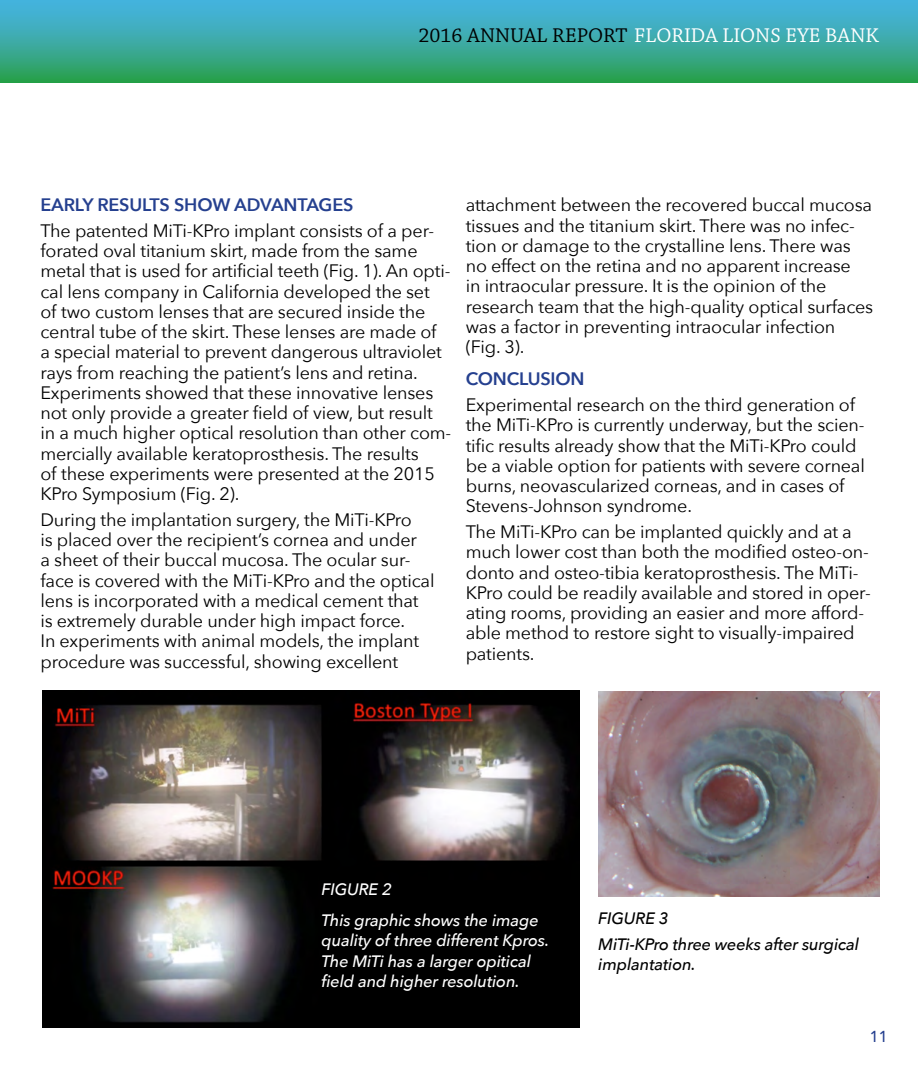
<style>
.page{position:relative;width:918px;height:1080px;background:#fff}
.page>*{position:absolute;margin:0;border:0;box-sizing:border-box;transform-origin:0 0}
.t1{font:21px "Chaparral Pro";color:#fff}
.t2{font:18px/20.2px "Avenir Next";letter-spacing:-.01em;color:#000}
.t3{font:600 18px "Avenir Next";letter-spacing:-.01em;color:#25408f}
.t4{font:italic 500 16.5px/20.2px "Avenir Next";letter-spacing:-.01em;color:#fff}
.t5{font:italic 500 16.5px/25.7px "Avenir Next";letter-spacing:-.01em;color:#000}
.t6{font:500 15.9px "Avenir Next";color:#25408f;scale:.94 1}
.s1{color:#000}
</style>
<div class="page">
<div style="left:0;top:0;width:918px;height:82px;background:linear-gradient(to bottom,#49b4ed,#2da156)"></div>
<img style="left:43px;top:690px;width:536px;height:338px">
<img style="left:598px;top:692px;width:282px;height:204px">
<p class="t1" style="left:418px;top:23px;width:462px"><span class="s1">2016 ANNUAL REPORT</span> FLORIDA LIONS EYE BANK</p>
<p class="t3" style="left:40px;top:190px;width:314px">EARLY RESULTS SHOW ADVANTAGES</p>
<p class="t2" style="left:40px;top:220px;width:412px">The patented MiTi-KPro implant consists of a per&shy;forated oval titanium skirt, made from the same metal that is used for artificial teeth (Fig. 1). An opti&shy;cal lens company in California developed the set<br>of two custom lenses that are secured inside the central tube of the skirt. These lenses are made of<br>a special material to prevent dangerous ultraviolet rays from reaching the patient’s lens and retina.<br>Experiments showed that these innovative lenses not only provide a greater field of view, but result in a much higher optical resolution than other com&shy;mercially available keratoprosthesis. The results<br>of these experiments were presented at the 2015<br>KPro Symposium (Fig. 2).</p>
<p class="t2" style="left:40px;top:509px;width:396px">During the implantation surgery, the MiTi-KPro<br>is placed over the recipient’s cornea and under<br>a sheet of their buccal mucosa. The ocular sur&shy;face is covered with the MiTi-KPro and the optical lens is incorporated with a medical cement that is extremely durable under high impact force.<br>In experiments with animal models, the implant procedure was successful, showing excellent</p>
<p class="t2" style="left:466px;top:194px;width:409px">attachment between the recovered buccal mucosa tissues and the titanium skirt. There was no infec&shy;tion or damage to the crystalline lens. There was no effect on the retina and no apparent increase<br>in intraocular pressure. It is the opinion of the research team that the high-quality optical surfaces was a factor in preventing intraocular infection (Fig. 3).</p>
<p class="t3" style="left:466px;top:364px;width:120px">CONCLUSION</p>
<p class="t2" style="left:466px;top:394px;width:401px">Experimental research on the third generation of the MiTi-KPro is currently underway, but the scien&shy;tific results already show that the MiTi-KPro could be a viable option for patients with severe corneal burns, neovascularized corneas, and in cases of Stevens-Johnson syndrome.</p>
<p class="t2" style="left:466px;top:521px;width:407px">The MiTi-KPro can be implanted quickly and at a much lower cost than both the modified osteo-on&shy;donto and osteo-tibia keratoprosthesis. The MiTi-KPro could be readily available and stored in oper&shy;ating rooms, providing an easier and more afford&shy;able method to restore sight to visually-impaired patients.</p>
<p class="t4" style="left:322px;top:873px;width:219px;line-height:31px">FIGURE 2<br>This graphic shows the image</p>
<p class="t4" style="left:322px;top:930px;width:229px">quality of three different Kpros.<br>The MiTi has a larger opitical field and higher resolution.</p>
<p class="t5" style="left:598px;top:905px;width:262px">FIGURE 3<br>MiTi-KPro three weeks after surgical</p>
<p class="t5" style="left:598px;top:951px;width:99px">implantation.</p>
<p class="t6" style="left:870px;top:1023px;width:20px">11</p>
</div>
